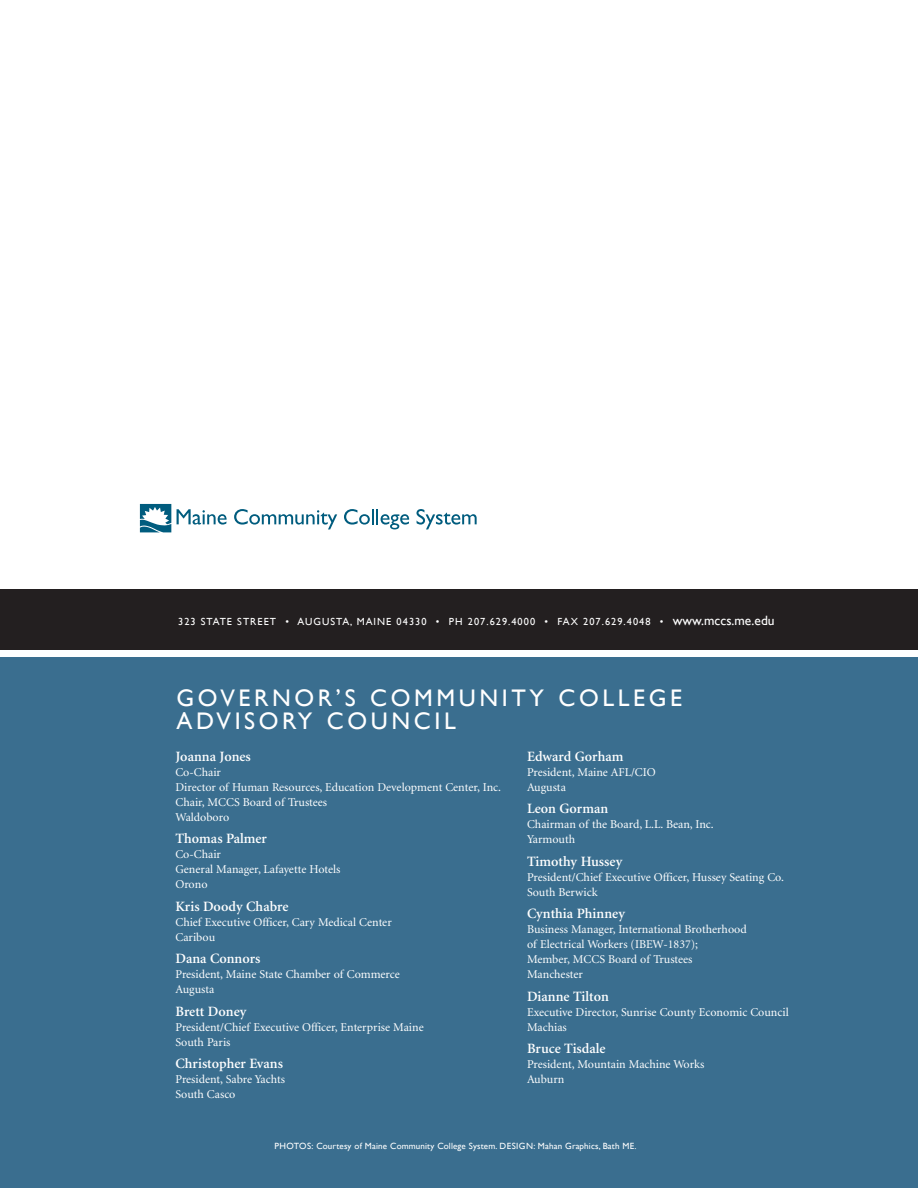
<style>
.page{position:relative;width:918px;height:1188px;background:#fff}
.page>*{position:absolute;margin:0;border:0;box-sizing:border-box;transform-origin:0 0}
.t1{font:24px/23.2px "Gill Sans";letter-spacing:.15em;color:#fff}
.t2{font:600 14.25px "Minion";color:#fff}
.t3{font:12px/15px "Minion";color:#fff}
.t4{font:10.35px "Gill Sans";letter-spacing:.1em;color:#fff}
.t5{font:9px "Gill Sans";letter-spacing:.015em;color:#fff}
.s1{font-size:13.5px}
</style>
<div class="page">
<svg style="left:140px;top:504px;width:31px;height:28px"></svg>
<svg style="left:177px;top:509px;width:50px;height:16px"></svg>
<svg style="left:234px;top:509px;width:103px;height:20px"></svg>
<svg style="left:344px;top:509px;width:65px;height:20px"></svg>
<svg style="left:416px;top:509px;width:61px;height:20px"></svg>
<div style="left:0;top:589px;width:918px;height:61px;background:#231f20"></div>
<div style="left:0;top:657px;width:918px;height:531px;background:#3a6e8f"></div>
<p class="t4" style="left:178px;top:615px;width:598px">323 STATE STREET • AUGUSTA, MAINE 04330 • PH 207.629.4000 • FAX 207.629.4048 • <span class="s1">www.mccs.me.edu</span></p>
<h1 class="t1" style="left:177px;top:686px;width:507px">GOVERNOR’S COMMUNITY COLLEGE<br>ADVISORY COUNCIL</h1>
<p class="t2" style="left:176px;top:751px;width:77px">Joanna Jones</p>
<p class="t3" style="left:176px;top:765px;width:327px">Co-Chair<br>Director of Human Resources, Education Development Center, Inc.<br>Chair, MCCS Board of Trustees<br>Waldoboro</p>
<p class="t2" style="left:176px;top:833px;width:93px">Thomas Palmer</p>
<p class="t3" style="left:176px;top:848px;width:167px">Co-Chair<br>General Manager, Lafayette Hotels<br>Orono</p>
<p class="t2" style="left:176px;top:901px;width:115px">Kris Doody Chabre</p>
<p class="t3" style="left:176px;top:915px;width:218px">Chief Executive Officer, Cary Medical Center<br>Caribou</p>
<p class="t2" style="left:176px;top:953px;width:87px">Dana Connors</p>
<p class="t3" style="left:176px;top:968px;width:226px">President, Maine State Chamber of Commerce<br>Augusta</p>
<p class="t2" style="left:176px;top:1006px;width:73px">Brett Doney</p>
<p class="t3" style="left:176px;top:1020px;width:250px">President/Chief Executive Officer, Enterprise Maine<br>South Paris</p>
<p class="t2" style="left:176px;top:1058px;width:109px">Christopher Evans</p>
<p class="t3" style="left:176px;top:1073px;width:111px">President, Sabre Yachts<br>South Casco</p>
<p class="t2" style="left:527px;top:751px;width:98px">Edward Gorham</p>
<p class="t3" style="left:527px;top:765px;width:130px">President, Maine AFL/CIO<br>Augusta</p>
<p class="t2" style="left:527px;top:803px;width:83px">Leon Gorman</p>
<p class="t3" style="left:527px;top:818px;width:188px">Chairman of the Board, L.L. Bean, Inc.<br>Yarmouth</p>
<p class="t2" style="left:527px;top:856px;width:97px">Timothy Hussey</p>
<p class="t3" style="left:527px;top:870px;width:258px">President/Chief Executive Officer, Hussey Seating Co.<br>South Berwick</p>
<p class="t2" style="left:527px;top:908px;width:100px">Cynthia Phinney</p>
<p class="t3" style="left:527px;top:923px;width:221px">Business Manager, International Brotherhood of Electrical Workers (IBEW-1837);<br>Member, MCCS Board of Trustees<br>Manchester</p>
<p class="t2" style="left:527px;top:991px;width:83px">Dianne Tilton</p>
<p class="t3" style="left:527px;top:1005px;width:263px">Executive Director, Sunrise County Economic Council<br>Machias</p>
<p class="t2" style="left:527px;top:1043px;width:80px">Bruce Tisdale</p>
<p class="t3" style="left:527px;top:1058px;width:179px">President, Mountain Machine Works<br>Auburn</p>
<p class="t5" style="left:275px;top:1141px;width:363px">PHOTOS: Courtesy of Maine Community College System. DESIGN: Mahan Graphics, Bath ME.</p>
</div>
